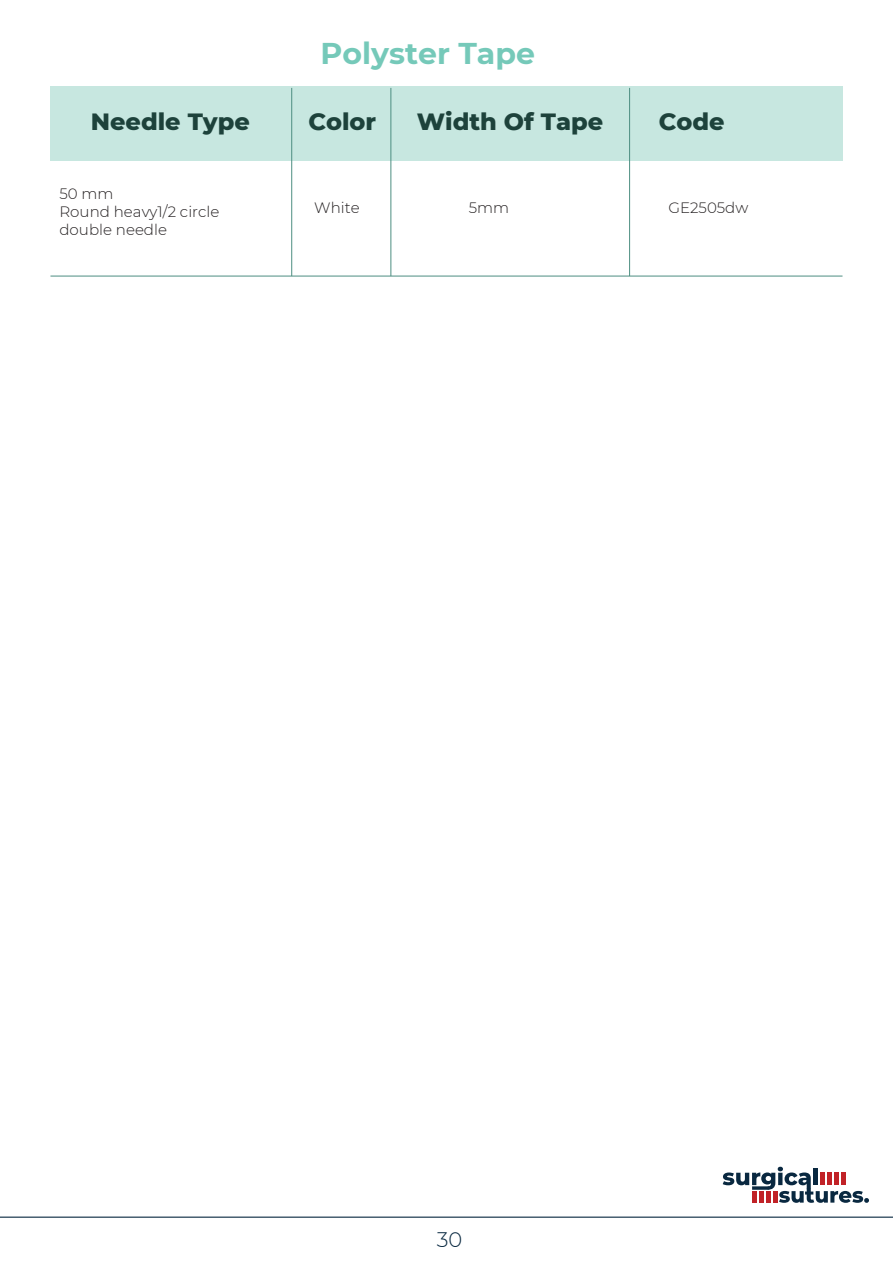
<style>
.page{position:relative;width:893px;height:1263px;background:#fff}
.page>*{position:absolute;margin:0;border:0;box-sizing:border-box;transform-origin:0 0}
.t1{font:700 30px "Montserrat";color:#75c9b9}
.t2{font:800 24px "Montserrat";color:#1d423b}
.t3{font:300 21px "Montserrat";color:#082840}
.t4{font:300 15px/18px "Montserrat";color:#231f20}
</style>
<div class="page">
<hr style="left:0;top:1216px;width:893px;height:2px;background:#082840">
<svg style="left:723px;top:1167px;width:146px;height:36px"></svg>
<div style="left:50px;top:87px;width:792px;height:74px;background:#c7e7e0"></div>
<hr style="left:291px;top:88px;width:1px;height:188px;background:#4d8e81">
<hr style="left:391px;top:88px;width:1px;height:188px;background:#4d8e81">
<hr style="left:629px;top:88px;width:1px;height:188px;background:#4d8e81">
<hr style="left:50px;top:276px;width:792px;height:1px;background:#4d8e81">
<h1 class="t1" style="left:321px;top:31px;width:216px">Polyster Tape</h1>
<h2 class="t2" style="left:91px;top:103px;width:161px">Needle Type</h2>
<h2 class="t2" style="left:308px;top:103px;width:69px">Color</h2>
<h2 class="t2" style="left:417px;top:103px;width:188px">Width Of Tape</h2>
<h2 class="t2" style="left:659px;top:103px;width:67px">Code</h2>
<p class="t4" style="left:59px;top:185px;width:161px">50 mm<br>Round heavy1/2 circle double needle</p>
<p class="t4" style="left:314px;top:199px;width:47px">White</p>
<p class="t4" style="left:469px;top:199px;width:42px">5mm</p>
<p class="t4" style="left:668px;top:199px;width:81px">GE2505dw</p>
<h3 class="t3" style="left:437px;top:1225px;width:27px">30</h3>
</div>
